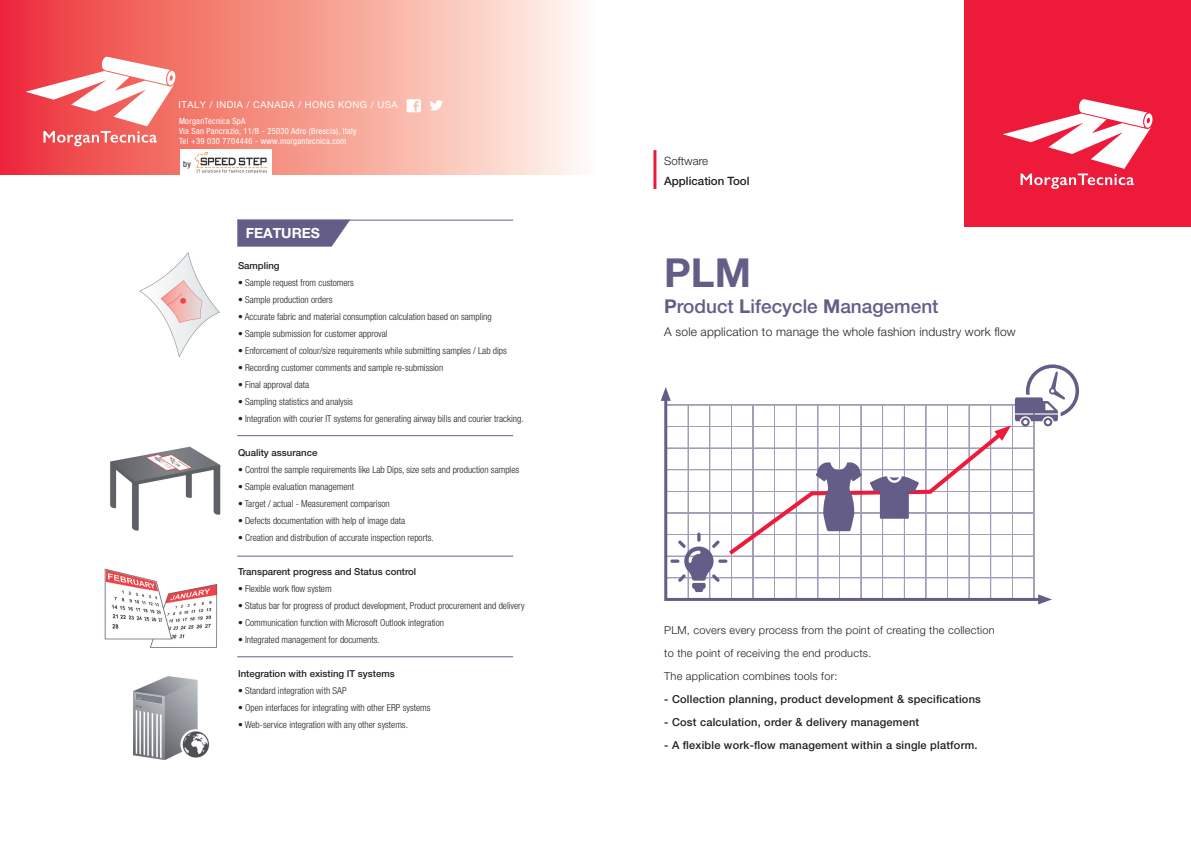
<style>
.page{position:relative;width:1191px;height:842px;background:#fff}
.page>*{position:absolute;margin:0;border:0;box-sizing:border-box;transform-origin:0 0}
.t1{font:700 40px "Helvetica Neue LT Pro";color:#645d87}
.t2{font:500 19px "Helvetica Neue LT Pro";color:#645d87}
.t3{font:700 14px "Helvetica Neue LT Pro";color:#fff}
.t4{font:300 12px "Helvetica Neue LT Pro";letter-spacing:.015em;color:#231f20}
.t5{font:500 11.5px "Helvetica Neue LT Pro";color:#231f20}
.t6{font:300 11.5px "Helvetica Neue LT Pro";color:#231f20}
.t7{font:500 11px "Helvetica Neue LT Pro";letter-spacing:.02em;color:#231f20}
.t8{font:300 11px/23px "Helvetica Neue LT Pro";letter-spacing:.02em;color:#231f20}
.t9{font:300 condensed 9.6px "Helvetica Neue LT Pro";color:#231f20}
.t10{font:500 9.6px "Helvetica Neue LT Pro";color:#231f20}
.t11{font:9.5px "Helvetica Neue LT Pro";letter-spacing:.05em;color:#fff}
.t12{font:condensed 8.5px/10px "Helvetica Neue LT Pro";letter-spacing:.03em;color:#fff}
.t13{font:condensed 8.5px "Helvetica Neue LT Pro";color:#231f20}
.s1{font-weight:700}
</style>
<div class="page">
<div style="left:0;top:0;width:595px;height:174px;background:linear-gradient(to right,#ed3131,#fffcec)"></div>
<div style="left:964px;top:0;width:227px;height:227px;background:#ed1a3a"></div>
<svg style="left:1003px;top:99px;width:150px;height:90px"></svg>
<hr style="left:653px;top:150px;width:3px;height:39px;background:#ed1a3a">
<svg style="left:660px;top:364px;width:419px;height:240px"></svg>
<svg style="left:237px;top:221px;width:113px;height:26px;background:#736d92"></svg>
<hr style="left:237px;top:656px;width:276px;height:1px;background:#645d87">
<hr style="left:237px;top:556px;width:276px;height:1px;background:#645d87">
<hr style="left:237px;top:435px;width:276px;height:1px;background:#645d87">
<img style="left:110px;top:446px;width:111px;height:85px">
<img style="left:104px;top:568px;width:114px;height:80px">
<img style="left:133px;top:676px;width:77px;height:83px">
<img style="left:139px;top:252px;width:81px;height:105px">
<svg style="left:26px;top:57px;width:150px;height:89px"></svg>
<hr style="left:237px;top:220px;width:276px;height:1px;background:#645d87">
<div style="left:180px;top:149px;width:92px;height:26px;background:#fff"></div>
<img style="left:194px;top:152px;width:74px;height:22px">
<svg style="left:406px;top:99px;width:15px;height:13px"></svg>
<svg style="left:429px;top:100px;width:14px;height:11px"></svg>
<p class="t11" style="left:179px;top:99px;width:220px">ITALY / INDIA / CANADA / HONG KONG / USA</p>
<p class="t12" style="left:179px;top:116px;width:179px">MorganTecnica SpA<br>Via San Pancrazio, 11/B - 25030 Adro (Brescia), Italy<br>Tel +39 030 7704446 - www.morgantecnica.com</p>
<p class="t13" style="left:183px;top:159px;width:9px">by</p>
<h3 class="t3" style="left:246px;top:225px;width:76px">FEATURES</h3>
<p class="t10" style="left:238px;top:259px;width:43px">Sampling</p>
<p class="t9" style="left:238px;top:277px;width:117px">• Sample request from customers</p>
<p class="t9" style="left:238px;top:294px;width:96px">• Sample production orders</p>
<p class="t9" style="left:238px;top:311px;width:255px">• Accurate fabric and material consumption calculation based on sampling</p>
<p class="t9" style="left:238px;top:328px;width:151px">• Sample submission for customer approval</p>
<p class="t9" style="left:238px;top:345px;width:270px">• Enforcement of colour/size requirements while submitting samples / Lab dips</p>
<p class="t9" style="left:238px;top:362px;width:207px">• Recording customer comments and sample re-submission</p>
<p class="t9" style="left:238px;top:379px;width:73px">• Final approval data</p>
<p class="t9" style="left:238px;top:396px;width:116px">• Sampling statistics and analysis</p>
<p class="t9" style="left:238px;top:413px;width:287px">• Integration with courier IT systems for generating airway bills and courier tracking.</p>
<p class="t10" style="left:238px;top:446px;width:81px">Quality assurance</p>
<p class="t9" style="left:238px;top:464px;width:283px">• Control the sample requirements like Lab Dips, size sets and production samples</p>
<p class="t9" style="left:238px;top:481px;width:118px">• Sample evaluation management</p>
<p class="t9" style="left:238px;top:498px;width:153px">• Target / actual - Measurement comparison</p>
<p class="t9" style="left:238px;top:515px;width:169px">• Defects documentation with help of image data</p>
<p class="t9" style="left:238px;top:532px;width:197px">• Creation and distribution of accurate inspection reports.</p>
<p class="t10" style="left:238px;top:565px;width:180px">Transparent progress and Status control</p>
<p class="t9" style="left:238px;top:583px;width:95px">• Flexible work flow system</p>
<p class="t9" style="left:238px;top:600px;width:288px">• Status bar for progress of product development, Product procurement and delivery</p>
<p class="t9" style="left:238px;top:617px;width:208px">• Communication function with Microsoft Outlook integration</p>
<p class="t9" style="left:238px;top:634px;width:143px">• Integrated management for documents.</p>
<p class="t10" style="left:238px;top:667px;width:158px">Integration with existing IT systems</p>
<p class="t9" style="left:238px;top:685px;width:110px">• Standard integration with SAP</p>
<p class="t9" style="left:238px;top:702px;width:194px">• Open interfaces for integrating with other ERP systems</p>
<p class="t9" style="left:238px;top:719px;width:171px">• Web-service integration with any other systems.</p>
<p class="t6" style="left:664px;top:154px;width:45px">Software</p>
<p class="t5" style="left:664px;top:174px;width:87px">Application Tool</p>
<h1 class="t1" style="left:664px;top:248px;width:88px">PLM</h1>
<h2 class="t2" style="left:664px;top:294px;width:276px"><span class="s1">P</span>roduct <span class="s1">L</span>ifecycle <span class="s1">M</span>anagement</h2>
<p class="t4" style="left:664px;top:324px;width:353px">A sole application to manage the whole fashion industry work flow</p>
<p class="t8" style="left:664px;top:619px;width:332px">PLM, covers every process from the point of creating the collection to the point of receiving the end products.<br>The application combines tools for:</p>
<p class="t7" style="left:664px;top:693px;width:318px">- Collection planning, product development &amp; specifications</p>
<p class="t7" style="left:664px;top:716px;width:256px">- Cost calculation, order &amp; delivery management</p>
<p class="t7" style="left:664px;top:739px;width:315px">- A flexible work-flow management within a single platform.</p>
</div>
